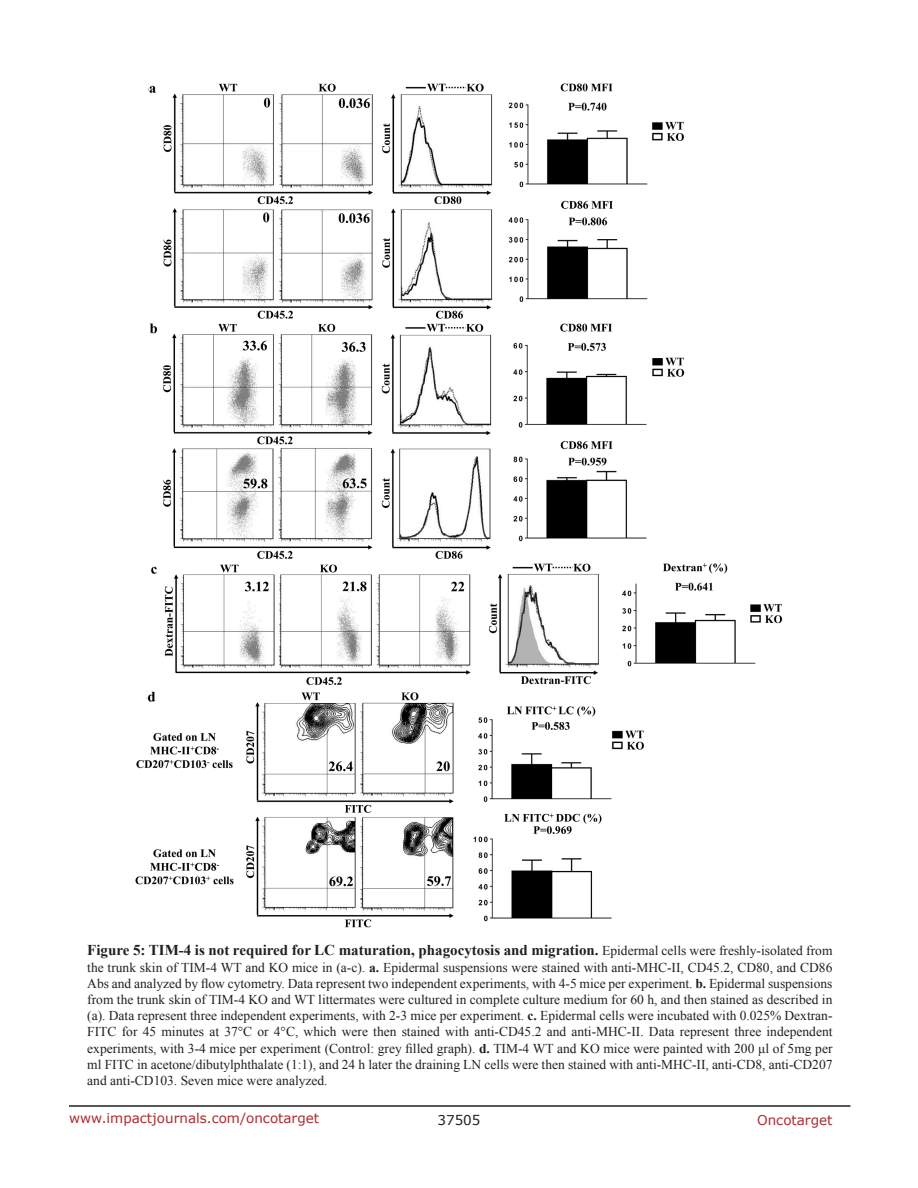
<style>
.page{position:relative;width:918px;height:1188px;background:#fff}
.page>*{position:absolute;margin:0;border:0;box-sizing:border-box;transform-origin:0 0}
.t1{font:700 15px "Times New Roman";color:#221f22}
.t2{font:13.5px/16.2px "Times New Roman";color:#221f22;text-align:justify}
.t3{font:13.5px "Verdana";color:#ac2b31}
.t4{font:13.5px "Verdana";color:#221f22}
.s1{font-weight:400;font-size:13.5px}
.s2{font-weight:700}
</style>
<div class="page">
<hr style="left:69px;top:1105px;width:781px;height:2px;background:#231f20">
<img style="left:135px;top:83px;width:648px;height:845px">
<p class="t1" style="left:87px;top:940px;width:747px">Figure 5: TIM-4 is not required for LC maturation, phagocytosis and migration. <span class="s1">Epidermal cells were freshly-isolated from</span></p>
<p class="t2" style="left:87px;top:959px;width:747px">the trunk skin of TIM-4 WT and KO mice in (a-c). <span class="s2">a.</span> Epidermal suspensions were stained with anti-MHC-II, CD45.2, CD80, and CD86<br>Abs and analyzed by flow cytometry. Data represent two independent experiments, with 4-5 mice per experiment. <span class="s2">b.</span> Epidermal suspensions from the trunk skin of TIM-4 KO and WT littermates were cultured in complete culture medium for 60 h, and then stained as described in (a). Data represent three independent experiments, with 2-3 mice per experiment. <span class="s2">c.</span> Epidermal cells were incubated with 0.025% Dextran-FITC for 45 minutes at 37°C or 4°C, which were then stained with anti-CD45.2 and anti-MHC-II. Data represent three independent experiments, with 3-4 mice per experiment (Control: grey filled graph). <span class="s2">d.</span> TIM-4 WT and KO mice were painted with 200 μl of 5mg per ml FITC in acetone/dibutylphthalate (1:1), and 24 h later the draining LN cells were then stained with anti-MHC-II, anti-CD8, anti-CD207 and anti-CD103. Seven mice were analyzed.</p>
<p class="t3" style="left:69px;top:1109px;width:252px">www.impactjournals.com/oncotarget</p>
<p class="t4" style="left:438px;top:1111px;width:44px">37505</p>
<p class="t3" style="left:757px;top:1111px;width:77px">Oncotarget</p>
</div>
